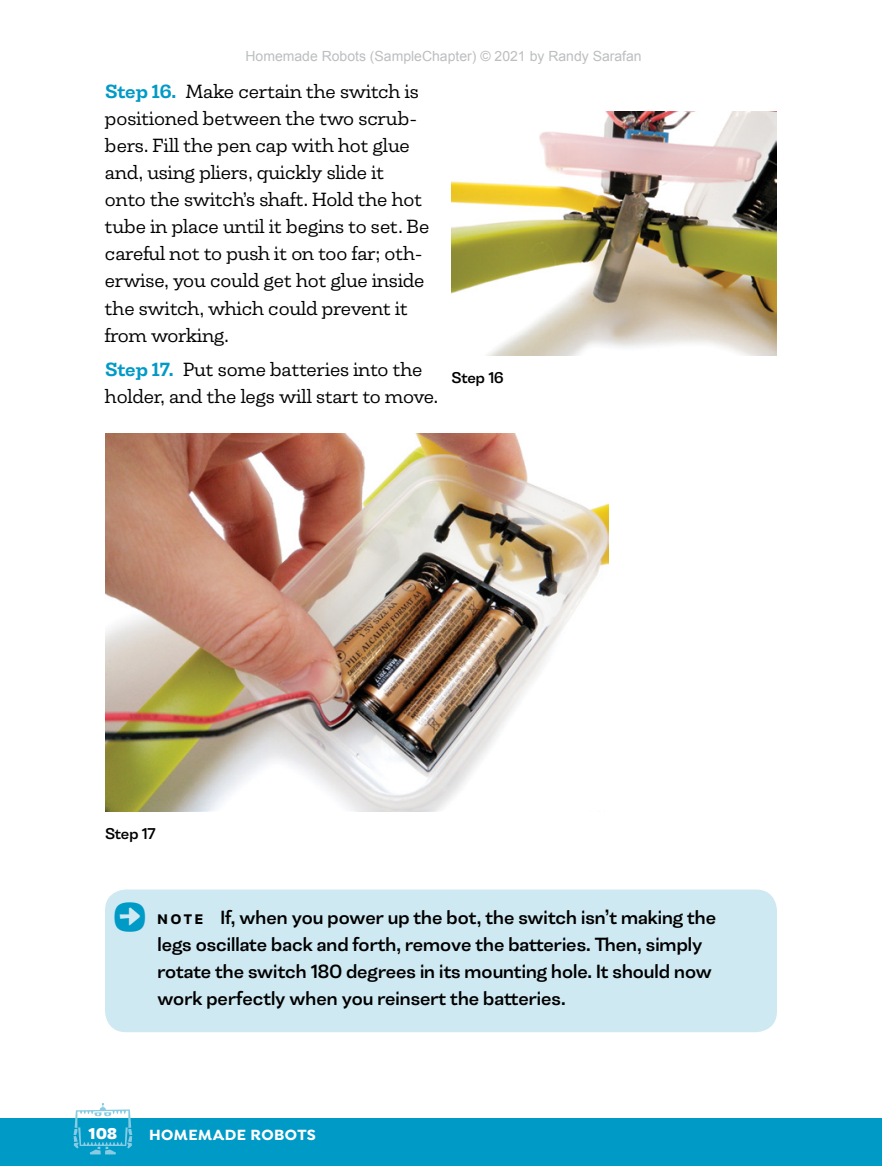
<style>
.page{position:relative;width:882px;height:1166px;background:#fff}
.page>*{position:absolute;margin:0;border:0;box-sizing:border-box;transform-origin:0 0}
.t1{font:42px "Robotsht Arrows";color:#009ac7}
.RunInPara{font:300 19.25px/27.1px "Tonus Slab";color:#000}
.t2{font:500 19.25px/27.1px "Tonus Sans";color:#000}
.t3{font:700 15.75px "Isidora";letter-spacing:.03em;color:#fff}
.CaptionLine{font:500 15.75px "Tonus Sans";letter-spacing:-.01em;color:#000}
.t4{font:800 15.75px "Tonus Sans";color:#fff}
.t5{font:14px "Arial";color:#bcbec0}
.s1{font-weight:600;color:#009ac7}
.s2{font-weight:700;font-size:14px}
</style>
<div class="page">
<div style="left:0;top:1118px;width:882px;height:48px;background:#009ac7"></div>
<svg style="left:74px;top:1103px;width:58px;height:51px"></svg>
<div style="left:105px;top:889px;width:672px;height:143px;background:#cfe9f2;border-radius:21px"></div>
<img style="left:105px;top:434px;width:504px;height:378px">
<img style="left:452px;top:111px;width:325px;height:244px">
<p class="t5" style="left:245px;top:47px;width:398px">Homemade Robots (SampleChapter) © 2021 by Randy Sarafan</p>
<p class="RunInPara" style="left:105px;top:77px;width:326px"><span class="s1">Step 16.</span> Make certain the switch is positioned between the two scrub&shy;bers. Fill the pen cap with hot glue and, using pliers, quickly slide it onto the switch’s shaft. Hold the hot tube in place until it begins to set. Be careful not to push it on too far; oth&shy;erwise, you could get hot glue inside the switch, which could prevent it from working.</p>
<p class="RunInPara" style="left:105px;top:355px;width:334px"><span class="s1">Step 17.</span> Put some batteries into the holder, and the legs will start to move.</p>
<p class="CaptionLine" style="left:452px;top:367px;width:54px">Step 16</p>
<p class="CaptionLine" style="left:105px;top:823px;width:52px">Step 17</p>
<p class="t1" style="left:110px;top:895px;width:41px">ê</p>
<p class="t2" style="left:158px;top:903px;width:560px"><span class="s2">N O T E</span> If, when you power up the bot, the switch isn’t making the legs oscillate back and forth, remove the batteries. Then, simply rotate the switch 180 degrees in its mounting hole. It should now work perfectly when you reinsert the batteries.</p>
<p class="t4" style="left:89px;top:1122px;width:30px">108</p>
<p class="t3" style="left:149px;top:1125px;width:168px">HOMEMADE ROBOTS</p>
</div>
